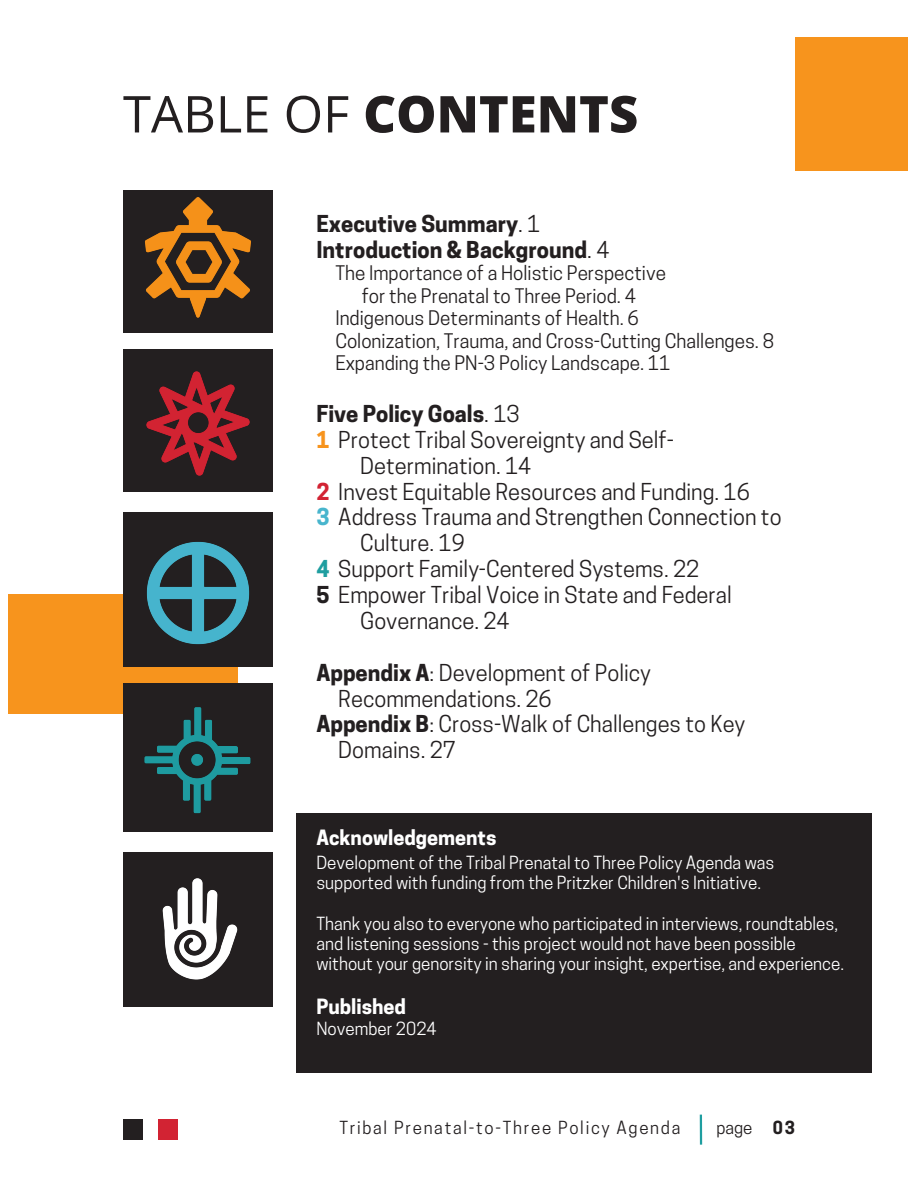
<style>
.page{position:relative;width:918px;height:1188px;background:#fff}
.page>*{position:absolute;margin:0;border:0;box-sizing:border-box;transform-origin:0 0}
.t1{font:800 50.85px "Open Sans";color:#231f20}
.t2{font:21.9px "Cooper Hewitt";color:#231f20}
.t3{font:700 21.9px/25.8px "Cooper Hewitt";color:#231f20}
.t4{font:700 19.8px "Cooper Hewitt";color:#fff}
.t5{font:18.9px "Cooper Hewitt";color:#231f20}
.t6{font:16.95px/20.2px "Cooper Hewitt";color:#fff}
.t7{font:16.95px "Cooper Hewitt";letter-spacing:.1em;color:#231f20}
.t8{font:700 16.95px "Cooper Hewitt";color:#231f20}
.s1{font-weight:400}
.s2{font-weight:700;color:#f7941d}
.s3{font-weight:700;color:#d22333}
.s4{font-weight:700;color:#48b5cd}
.s5{font-weight:700;color:#1f9ea0}
.s6{font-weight:700}
</style>
<div class="page">
<hr style="left:700px;top:1115px;width:2px;height:30px;background:#1f9ea0">
<div style="left:158px;top:1120px;width:19px;height:20px;background:#d22333"></div>
<div style="left:123px;top:1120px;width:19px;height:20px;background:#231f20"></div>
<div style="left:123px;top:190px;width:149px;height:143px;background:#231f20"></div>
<div style="left:8px;top:594px;width:230px;height:119px;background:#f7941d"></div>
<div style="left:123px;top:513px;width:149px;height:154px;background:#231f20"></div>
<div style="left:123px;top:683px;width:149px;height:149px;background:#231f20"></div>
<div style="left:123px;top:852px;width:149px;height:155px;background:#231f20"></div>
<div style="left:795px;top:38px;width:113px;height:133px;background:#f7941d"></div>
<img style="left:145px;top:197px;width:106px;height:121px">
<div style="left:123px;top:349px;width:149px;height:143px;background:#231f20"></div>
<img style="left:146px;top:371px;width:104px;height:105px">
<img style="left:146px;top:541px;width:104px;height:104px">
<img style="left:162px;top:878px;width:76px;height:102px">
<img style="left:144px;top:707px;width:107px;height:107px">
<div style="left:296px;top:813px;width:575px;height:260px;background:#231f20"></div>
<p class="t1" style="left:123px;top:78px;width:517px"><span class="s1">TABLE OF</span> CONTENTS</p>
<h3 class="t3" style="left:316px;top:213px;width:295px">Executive Summary<span class="s1">. 1<br></span>Introduction &amp; Background<span class="s1">. 4</span></h3>
<h3 class="t5" style="left:335px;top:266px;width:332px">The Importance of a Holistic Perspective</h3>
<h3 class="t5" style="left:362px;top:288px;width:276px">for the Prenatal to Three Period. 4</h3>
<h3 class="t5" style="left:335px;top:311px;width:305px">Indigenous Determinants of Health. 6</h3>
<h3 class="t5" style="left:335px;top:333px;width:440px">Colonization, Trauma, and Cross-Cutting Challenges. 8</h3>
<h3 class="t5" style="left:335px;top:356px;width:337px">Expanding the PN-3 Policy Landscape. 11</h3>
<p class="t3" style="left:316px;top:404px;width:205px">Five Policy Goals<span class="s1">. 13</span></p>
<p class="t2" style="left:316px;top:431px;width:359px"><span class="s2">1</span> Protect Tribal Sovereignty and Self-</p>
<p class="t2" style="left:360px;top:457px;width:173px">Determination. 14</p>
<p class="t2" style="left:316px;top:483px;width:435px"><span class="s3">2</span> Invest Equitable Resources and Funding. 16</p>
<p class="t2" style="left:316px;top:509px;width:467px"><span class="s4">3</span> Address Trauma and Strengthen Connection to</p>
<p class="t2" style="left:360px;top:535px;width:106px">Culture. 19</p>
<p class="t2" style="left:316px;top:561px;width:384px"><span class="s5">4</span> Support Family-Centered Systems. 22</p>
<p class="t2" style="left:316px;top:587px;width:417px"><span class="s6">5</span> Empower Tribal Voice in State and Federal</p>
<p class="t2" style="left:360px;top:612px;width:151px">Governance. 24</p>
<p class="t2" style="left:316px;top:664px;width:336px"><span class="s6">Appendix A</span>: Development of Policy</p>
<p class="t2" style="left:338px;top:690px;width:215px">Recommendations. 26</p>
<p class="t2" style="left:316px;top:716px;width:430px"><span class="s6">Appendix B</span>: Cross-Walk of Challenges to Key</p>
<p class="t2" style="left:338px;top:742px;width:119px">Domains. 27</p>
<h3 class="t4" style="left:316px;top:830px;width:182px">Acknowledgements</h3>
<p class="t6" style="left:316px;top:855px;width:460px">Development of the Tribal Prenatal to Three Policy Agenda was supported with funding from the Pritzker Children's Initiative.</p>
<p class="t6" style="left:316px;top:915px;width:529px">Thank you also to everyone who participated in interviews, roundtables, and listening sessions - this project would not have been possible without your genorsity in sharing your insight, expertise, and experience.</p>
<p class="t4" style="left:316px;top:999px;width:91px">Published</p>
<p class="t6" style="left:316px;top:1021px;width:122px">November 2024</p>
<p class="t7" style="left:339px;top:1121px;width:343px">Tribal Prenatal-to-Three Policy Agenda</p>
<h2 class="t7" style="left:716px;top:1121px;width:38px">page</h2>
<h1 class="t8" style="left:773px;top:1121px;width:24px">03</h1>
</div>
